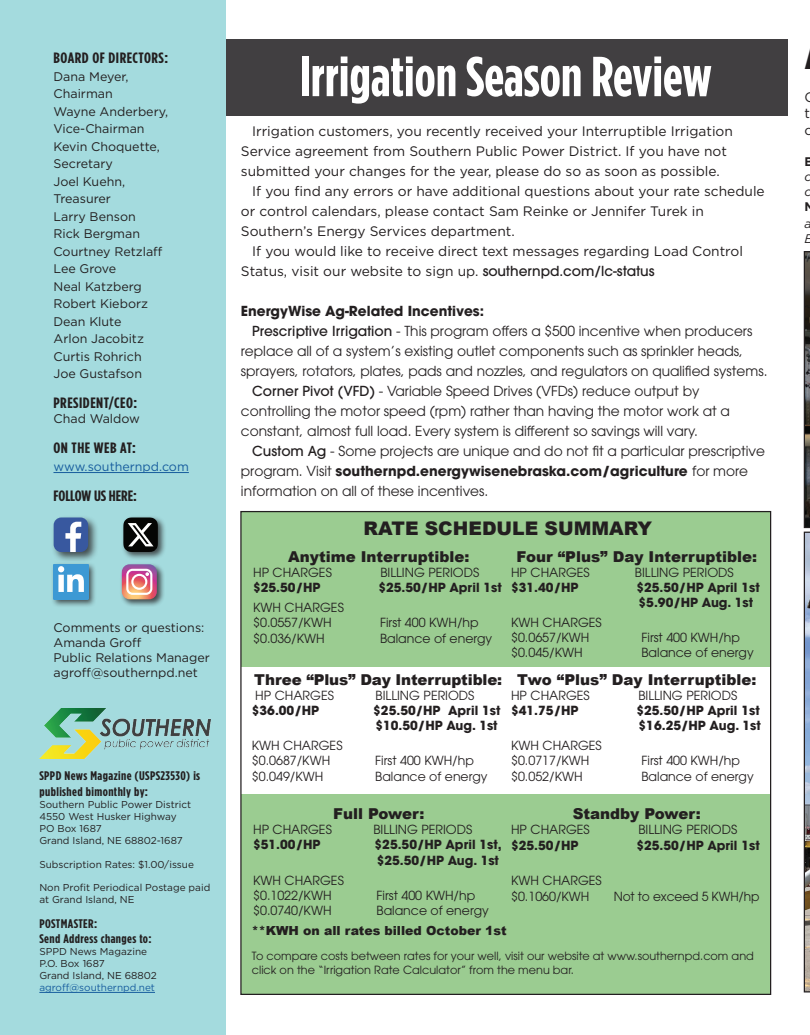
<style>
.page{position:relative;width:810px;height:1035px;background:#fff}
.page>*{position:absolute;margin:0;border:0;box-sizing:border-box;transform-origin:0 0}
.t1{font:700 56.25px "Gotham Condensed";color:#fff}
.t2{font:900 18.75px "Arial";color:#231f20}
.t3{font:900 15px "Arial";color:#231f20}
.t4{font:700 15px "Gotham Condensed";letter-spacing:.03em;color:#231f20;scale:1.1 1}
.t5{font:700 15px "Gotham Condensed";color:#231f20;scale:1.1 1}
.t6{font:13.75px "ITC Avant Garde Pro";color:#231f20}
.t7{font:13.75px/16.5px "Gotham";color:#231f20}
.t8{font:700 13.75px "ITC Avant Garde Pro";color:#231f20}
.t9{font:12.5px/15px "ITC Avant Garde Pro";color:#231f20}
.t10{font:12.5px/17.5px "Gotham";color:#231f20}
.t11{font:700 12.5px/15.8px "ITC Avant Garde Pro";color:#231f20}
.t12{font:700 12.5px/16.5px "Gotham Condensed";letter-spacing:.03em;color:#231f20;scale:1.1 1}
.t13{font:900 12.5px "Arial";color:#231f20}
.t14{font:12.5px "Gotham";color:#175d9e}
.t15{font:italic 12.5px/15px "Gotham";color:#231f20}
.t16{font:700 12.5px "Gotham";color:#231f20}
.t17{font:11.25px/13.5px "ITC Avant Garde Pro";color:#231f20}
.t18{font:10px/12px "Gotham";color:#231f20}
.t19{font:10px "Gotham";color:#175d9e}
.s1{font-family:"ITC Avant Garde Pro";font-weight:500}
.s2{font-weight:500}
.s3{font-weight:400}
</style>
<div class="page">
<div style="left:241px;top:795px;width:530px;height:199px;background:#9bcc91"></div>
<div style="left:241px;top:512px;width:530px;height:155px;background:#9bcc91"></div>
<div style="left:0;top:39px;width:788px;height:76px;background:#413f41"></div>
<div style="left:0;top:0;width:226px;height:1035px;background:#a4dbde"></div>
<img style="left:40px;top:709px;width:171px;height:49px">
<hr style="left:53px;top:472px;width:136px;height:1px;background:#175d9e">
<hr style="left:39px;top:992px;width:116px;height:1px;background:#175d9e">
<div style="left:51px;top:515px;width:48px;height:48px;background:#231f20;opacity:.75"></div>
<svg style="left:54px;top:518px;width:34px;height:34px"></svg>
<div style="left:121px;top:515px;width:46px;height:45px;background:#231f20;opacity:.75"></div>
<svg style="left:123px;top:518px;width:35px;height:34px"></svg>
<div style="left:51px;top:562px;width:46px;height:46px;background:#231f20;opacity:.75"></div>
<svg style="left:53px;top:564px;width:35px;height:35px"></svg>
<div style="left:120px;top:562px;width:45px;height:45px;background:#231f20;opacity:.75"></div>
<svg style="left:122px;top:564px;width:35px;height:35px"></svg>
<svg style="left:804px;top:251px;width:6px;height:741px;background:#6a6e74"></svg>
<p class="t4" style="left:53px;top:49px;width:106px">BOARD OF DIRECTORS:</p>
<p class="t10" style="left:53px;top:67px;width:116px">Dana Meyer,<br>Chairman<br>Wayne Anderbery,<br>Vice-Chairman<br>Kevin Choquette,<br>Secretary<br>Joel Kuehn,<br>Treasurer<br>Larry Benson<br>Rick Bergman<br>Courtney Retzlaff<br>Lee Grove<br>Neal Katzberg<br>Robert Kieborz<br>Dean Klute<br>Arlon Jacobitz<br>Curtis Rohrich<br>Joe Gustafson</p>
<p class="t4" style="left:53px;top:394px;width:78px">PRESIDENT/CEO:</p>
<p class="t10" style="left:53px;top:410px;width:88px">Chad Waldow</p>
<p class="t4" style="left:53px;top:439px;width:77px">ON THE WEB AT:</p>
<p class="t14" style="left:53px;top:459px;width:137px">www.southernpd.com</p>
<p class="t5" style="left:53px;top:487px;width:77px">FOLLOW US HERE:</p>
<p class="t10" style="left:53px;top:620px;width:158px;line-height:15px">Comments or questions:<br>Amanda Groff<br>Public Relations Manager agroff@southernpd.net</p>
<p class="t12" style="left:39px;top:767px;width:148px">SPPD News Magazine (USPS23530) is published bimonthly by:</p>
<p class="t18" style="left:39px;top:799px;width:153px">Southern Public Power District<br>4550 West Husker Highway<br>PO Box 1687<br>Grand Island, NE 68802-1687</p>
<p class="t18" style="left:39px;top:859px;width:156px">Subscription Rates: $1.00/issue</p>
<p class="t18" style="left:39px;top:881px;width:172px">Non Profit Periodical Postage paid at Grand Island, NE</p>
<p class="t12" style="left:39px;top:916px;width:104px;line-height:15px">POSTMASTER:<br>Send Address changes to:</p>
<p class="t18" style="left:39px;top:946px;width:119px">SPPD News Magazine<br>P.O. Box 1687<br>Grand Island, NE 68802</p>
<p class="t19" style="left:39px;top:981px;width:117px">agroff@southernpd.net</p>
<h1 class="t1" style="left:300px;top:43px;width:414px">Irrigation Season Review</h1>
<p class="t7" style="left:252px;top:122px;width:482px">Irrigation customers, you recently received your Interruptible Irrigation</p>
<p class="t7" style="left:241px;top:142px;width:487px">Service agreement from Southern Public Power District. If you have not</p>
<p class="t7" style="left:241px;top:162px;width:480px">submitted your changes for the year, please do so as soon as possible.</p>
<p class="t7" style="left:252px;top:182px;width:514px">If you find any errors or have additional questions about your rate schedule</p>
<p class="t7" style="left:241px;top:202px;width:464px">or control calendars, please contact Sam Reinke or Jennifer Turek in</p>
<p class="t7" style="left:241px;top:222px;width:275px">Southern’s Energy Services department.</p>
<p class="t7" style="left:252px;top:242px;width:492px">If you would like to receive direct text messages regarding Load Control</p>
<p class="t7" style="left:241px;top:262px;width:415px">Status, visit our website to sign up. <span class="s1">southernpd.com/lc-status</span></p>
<p class="t8" style="left:241px;top:301px;width:245px">EnergyWise Ag-Related Incentives:</p>
<p class="t6" style="left:252px;top:322px;width:502px"><span class="s2">Prescriptive Irrigation</span> - This program offers a $500 incentive when producers</p>
<p class="t6" style="left:241px;top:342px;width:504px">replace all of a system’s existing outlet components such as sprinkler heads,</p>
<p class="t6" style="left:241px;top:362px;width:528px">sprayers, rotators, plates, pads and nozzles, and regulators on qualified systems.</p>
<p class="t6" style="left:252px;top:382px;width:449px"><span class="s2">Corner Pivot (VFD)</span> - Variable Speed Drives (VFDs) reduce output by</p>
<p class="t6" style="left:241px;top:402px;width:491px">controlling the motor speed (rpm) rather than having the motor work at a</p>
<p class="t6" style="left:241px;top:422px;width:459px">constant, almost full load. Every system is different so savings will vary.</p>
<p class="t6" style="left:252px;top:442px;width:515px"><span class="s2">Custom Ag</span> - Some projects are unique and do not fit a particular prescriptive</p>
<p class="t8" style="left:241px;top:461px;width:509px"><span class="s3">program. Visit</span> southernpd.energywisenebraska.com/agriculture <span class="s3">for more</span></p>
<p class="t6" style="left:241px;top:482px;width:249px">information on all of these incentives.</p>
<h2 class="t2" style="left:364px;top:515px;width:290px">RATE SCHEDULE SUMMARY</h2>
<p class="t3" style="left:288px;top:545px;width:183px">Anytime Interruptible:</p>
<p class="t9" style="left:253px;top:564px;width:80px">HP CHARGES</p>
<p class="t9" style="left:380px;top:564px;width:100px">BILLING PERIODS</p>
<p class="t11" style="left:253px;top:580px;width:69px">$25.50/HP</p>
<p class="t11" style="left:378px;top:580px;width:125px">$25.50/HP April 1st</p>
<p class="t9" style="left:253px;top:600px;width:92px">KWH CHARGES $0.0557/KWH</p>
<p class="t3" style="left:517px;top:545px;width:242px">Four “Plus” Day Interruptible:</p>
<p class="t9" style="left:511px;top:564px;width:80px">HP CHARGES</p>
<p class="t9" style="left:635px;top:564px;width:100px">BILLING PERIODS</p>
<p class="t11" style="left:511px;top:579px;width:69px">$31.40/HP</p>
<p class="t11" style="left:636px;top:579px;width:125px">$25.50/HP April 1st $5.90/HP Aug. 1st</p>
<p class="t9" style="left:511px;top:615px;width:92px">KWH CHARGES $0.0657/KWH</p>
<p class="t9" style="left:380px;top:615px;width:100px">First 400 KWH/hp</p>
<p class="t9" style="left:641px;top:630px;width:100px">First 400 KWH/hp</p>
<p class="t9" style="left:253px;top:630px;width:73px">$0.036/KWH</p>
<p class="t9" style="left:380px;top:630px;width:114px">Balance of energy</p>
<p class="t3" style="left:254px;top:668px;width:250px">Three “Plus” Day Interruptible:</p>
<p class="t9" style="left:255px;top:687px;width:80px">HP CHARGES</p>
<p class="t9" style="left:376px;top:687px;width:100px">BILLING PERIODS</p>
<p class="t11" style="left:252px;top:702px;width:69px">$36.00/HP</p>
<p class="t11" style="left:373px;top:702px;width:129px">$25.50/HP April 1st $10.50/HP Aug. 1st</p>
<p class="t9" style="left:252px;top:738px;width:92px">KWH CHARGES $0.0687/KWH</p>
<p class="t9" style="left:511px;top:645px;width:73px">$0.045/KWH</p>
<p class="t9" style="left:641px;top:645px;width:114px">Balance of energy</p>
<p class="t3" style="left:517px;top:668px;width:241px">Two “Plus” Day Interruptible:</p>
<p class="t9" style="left:511px;top:687px;width:80px">HP CHARGES</p>
<p class="t9" style="left:638px;top:687px;width:100px">BILLING PERIODS</p>
<p class="t11" style="left:511px;top:702px;width:69px">$41.75/HP</p>
<p class="t11" style="left:636px;top:702px;width:126px">$25.50/HP April 1st $16.25/HP Aug. 1st</p>
<p class="t9" style="left:511px;top:738px;width:92px">KWH CHARGES $0.0717/KWH</p>
<p class="t9" style="left:375px;top:753px;width:100px">First 400 KWH/hp</p>
<p class="t9" style="left:641px;top:753px;width:100px">First 400 KWH/hp</p>
<p class="t9" style="left:252px;top:768px;width:73px">$0.049/KWH</p>
<p class="t9" style="left:375px;top:768px;width:114px">Balance of energy</p>
<p class="t3" style="left:333px;top:803px;width:93px">Full Power:</p>
<p class="t9" style="left:253px;top:822px;width:80px">HP CHARGES</p>
<p class="t9" style="left:373px;top:822px;width:100px">BILLING PERIODS</p>
<p class="t11" style="left:253px;top:837px;width:69px">$51.00/HP</p>
<p class="t11" style="left:375px;top:837px;width:129px">$25.50/HP April 1st, $25.50/HP Aug. 1st</p>
<p class="t9" style="left:253px;top:872px;width:92px">KWH CHARGES $0.1022/KWH</p>
<p class="t9" style="left:511px;top:768px;width:73px">$0.052/KWH</p>
<p class="t9" style="left:641px;top:768px;width:114px">Balance of energy</p>
<p class="t3" style="left:573px;top:803px;width:130px">Standby Power:</p>
<p class="t9" style="left:511px;top:822px;width:80px">HP CHARGES</p>
<p class="t9" style="left:638px;top:822px;width:100px">BILLING PERIODS</p>
<p class="t11" style="left:511px;top:838px;width:69px">$25.50/HP</p>
<p class="t11" style="left:636px;top:838px;width:125px">$25.50/HP April 1st</p>
<p class="t9" style="left:511px;top:873px;width:92px;line-height:15.8px">KWH CHARGES $0.1060/KWH</p>
<p class="t9" style="left:377px;top:887px;width:100px">First 400 KWH/hp</p>
<p class="t9" style="left:614px;top:889px;width:147px">Not to exceed 5 KWH/hp</p>
<p class="t9" style="left:253px;top:903px;width:80px">$0.0740/KWH</p>
<p class="t9" style="left:377px;top:903px;width:114px">Balance of energy</p>
<p class="t13" style="left:252px;top:921px;width:256px">**KWH on all rates billed October 1st</p>
<p class="t17" style="left:252px;top:949px;width:504px">To compare costs between rates for your well, visit our website at www.southernpd.com and click on the “Irrigation Rate Calculator” from the menu bar.</p>
<p class="t7" style="left:804px;top:105px;width:10px">t o</p>
<p class="t16" style="left:804px;top:154px;width:11px">B</p>
<p class="t15" style="left:804px;top:169px;width:9px">c c</p>
<p class="t16" style="left:804px;top:199px;width:12px">M</p>
<p class="t15" style="left:804px;top:216px;width:10px">a<br>B</p>
</div>
